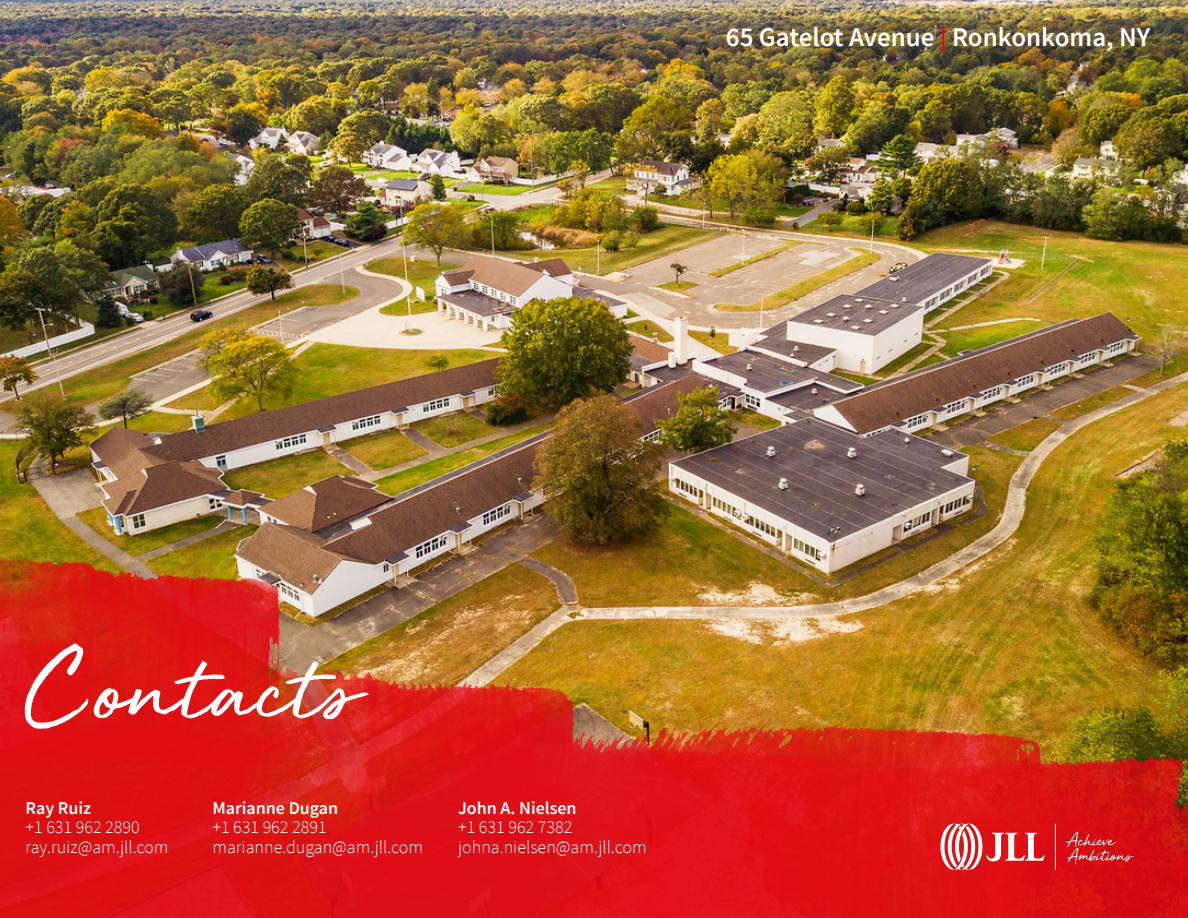
<style>
.page{position:relative;width:1188px;height:918px;background:#fff}
.page>*{position:absolute;margin:0;border:0;box-sizing:border-box;transform-origin:0 0}
.t1{font:105px "JLL Hand";color:#fff}
.Property_Header{font:600 27px "Source Sans Pro";color:#fff}
.Property_-_Body_Text{font:300 18px/19.5px "Source Sans Pro";color:#fff}
.Property_-_Body_Text-2{font:600 18px "Source Sans Pro";color:#fff}
.s1{color:#e30613}
</style>
<div class="page">
<img style="left:0;top:0;width:1188px;height:446px">
<img style="left:0;top:446px;width:1188px;height:472px">
<svg style="left:1066px;top:832px;width:68px;height:32px;background:#dc2d32"></svg>
<svg style="left:940px;top:824px;width:105px;height:46px"></svg>
<hr style="left:1055px;top:824px;width:1px;height:46px;background:#fff">
<p class="Property_Header" style="left:726px;top:19px;width:426px">65 Gatelot Avenue <span class="s1">|</span> Ronkonkoma, NY</p>
<p class="t1" style="left:26px;top:614px;width:334px">Contacts</p>
<p class="Property_-_Body_Text-2" style="left:26px;top:796px;width:67px">Ray Ruiz</p>
<p class="Property_-_Body_Text" style="left:26px;top:817px;width:116px">+1 631 962 2890</p>
<p class="Property_-_Body_Text" style="left:26px;top:837px;width:145px">ray.ruiz@am.jll.com</p>
<p class="Property_-_Body_Text-2" style="left:212px;top:796px;width:127px">Marianne Dugan</p>
<p class="Property_-_Body_Text" style="left:212px;top:817px;width:212px">+1 631 962 2891 marianne.dugan@am.jll.com</p>
<p class="Property_-_Body_Text-2" style="left:458px;top:796px;width:120px">John A. Nielsen</p>
<p class="Property_-_Body_Text" style="left:458px;top:817px;width:116px">+1 631 962 7382</p>
<p class="Property_-_Body_Text" style="left:458px;top:837px;width:190px">johna.nielsen@am.jll.com</p>
</div>
